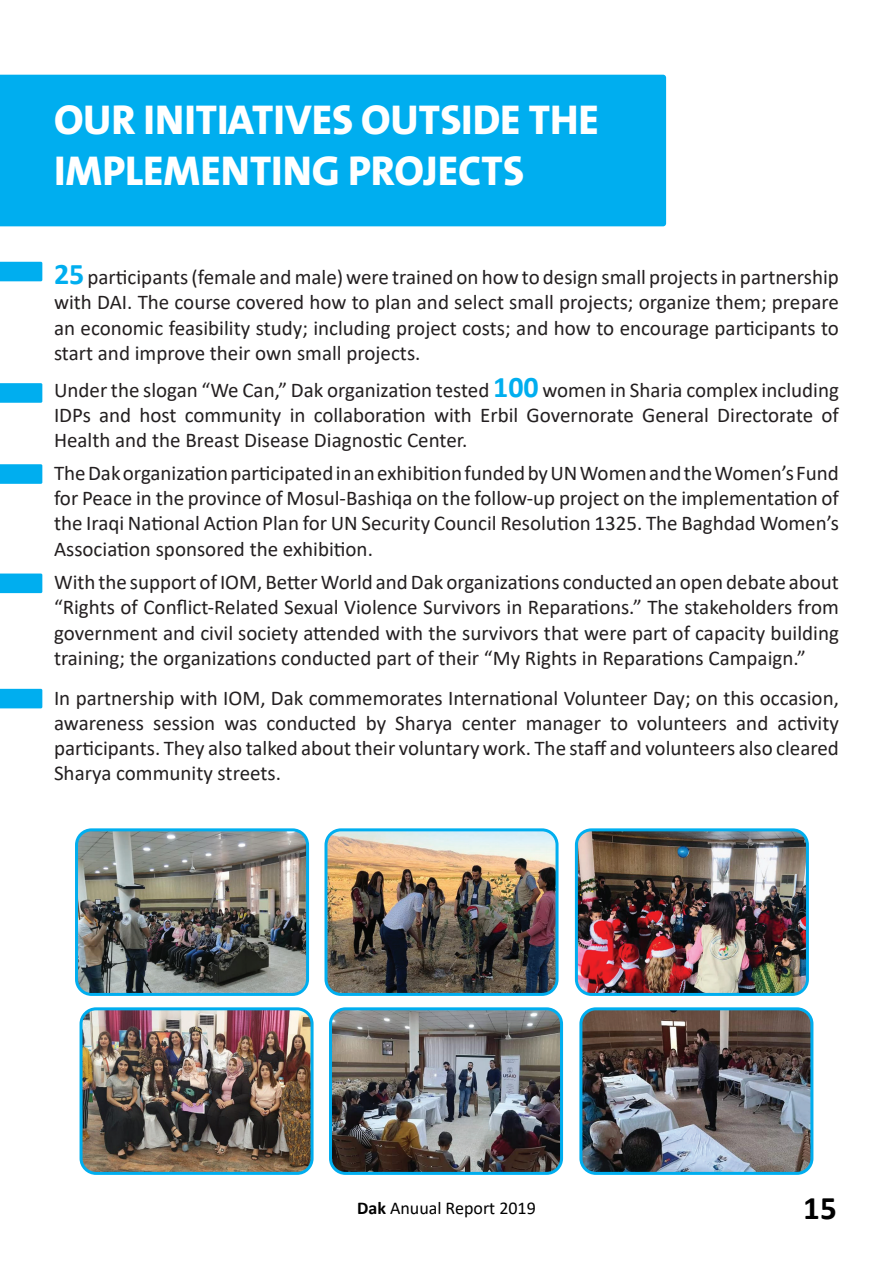
<style>
.page{position:relative;width:893px;height:1263px;background:#fff}
.page>*{position:absolute;margin:0;border:0;box-sizing:border-box;transform-origin:0 0}
.t1{font:800 42px/50.4px "Bahij The Sans Arabic";color:#fff}
.t2{font:700 33px "Calibri";color:#000}
.t3{font:21px/25.2px "Calibri";color:#231f20;text-align:justify}
.t4{font:18px "Calibri";color:#000}
.s1{font-weight:700;font-size:30px;color:#00aeef}
.s2{font-weight:700}
</style>
<div class="page">
<div style="left:0;top:75px;width:666px;height:151px;background:#00aeef"></div>
<svg style="left:0;top:262px;width:42px;height:19px"></svg>
<svg style="left:0;top:383px;width:42px;height:20px"></svg>
<svg style="left:0;top:464px;width:42px;height:20px"></svg>
<svg style="left:0;top:573px;width:42px;height:20px"></svg>
<svg style="left:0;top:689px;width:42px;height:19px"></svg>
<img style="left:79px;top:832px;width:226px;height:160px">
<div style="left:75px;top:828px;width:234px;height:168px;border:3px solid #00aeef;border-radius:15px"></div>
<img style="left:82px;top:1011px;width:228px;height:160px">
<div style="left:80px;top:1007px;width:234px;height:168px;border:3px solid #00aeef;border-radius:15px"></div>
<img style="left:328px;top:832px;width:228px;height:160px">
<div style="left:324px;top:828px;width:234px;height:168px;border:3px solid #00aeef;border-radius:15px"></div>
<img style="left:333px;top:1011px;width:226px;height:160px">
<div style="left:329px;top:1007px;width:234px;height:168px;border:3px solid #00aeef;border-radius:15px"></div>
<img style="left:579px;top:832px;width:226px;height:160px">
<div style="left:575px;top:828px;width:234px;height:168px;border:3px solid #00aeef;border-radius:15px"></div>
<img style="left:583px;top:1011px;width:228px;height:160px">
<div style="left:579px;top:1007px;width:234px;height:168px;border:3px solid #00aeef;border-radius:15px"></div>
<h1 class="t1" style="left:54px;top:94px;width:546px">OUR INITIATIVES OUTSIDE THE<br>IMPLEMENTING PROJECTS</h1>
<p class="t3" style="left:54px;top:264px;width:786px"><span class="s1">25</span> participants (female and male) were trained on how to design small projects in partnership with DAI. The course covered how to plan and select small projects; organize them; prepare an economic feasibility study; including project costs; and how to encourage participants to start and improve their own small projects.</p>
<p class="t3" style="left:54px;top:377px;width:786px">Under the slogan “We Can,” Dak organization tested <span class="s1">100</span> women in Sharia complex including IDPs and host community in collaboration with Erbil Governorate General Directorate of Health and the Breast Disease Diagnostic Center.</p>
<p class="t3" style="left:54px;top:460px;width:786px">The Dak organization participated in an exhibition funded by UN Women and the Women’s Fund for Peace in the province of Mosul-Bashiqa on the follow-up project on the implementation of the Iraqi National Action Plan for UN Security Council Resolution 1325. The Baghdad Women’s Association sponsored the exhibition.</p>
<p class="t3" style="left:54px;top:569px;width:786px">With the support of IOM, Better World and Dak organizations conducted an open debate about “Rights of Conflict-Related Sexual Violence Survivors in Reparations.” The stakeholders from government and civil society attended with the survivors that were part of capacity building training; the organizations conducted part of their “My Rights in Reparations Campaign.”</p>
<p class="t3" style="left:54px;top:684px;width:786px">In partnership with IOM, Dak commemorates International Volunteer Day; on this occasion, awareness session was conducted by Sharya center manager to volunteers and activity participants. They also talked about their voluntary work. The staff and volunteers also cleared Sharya community streets.</p>
<p class="t4" style="left:357px;top:1195px;width:180px"><span class="s2">Dak</span> Anuual Report 2019</p>
<h2 class="t2" style="left:803px;top:1185px;width:35px">15</h2>
</div>
